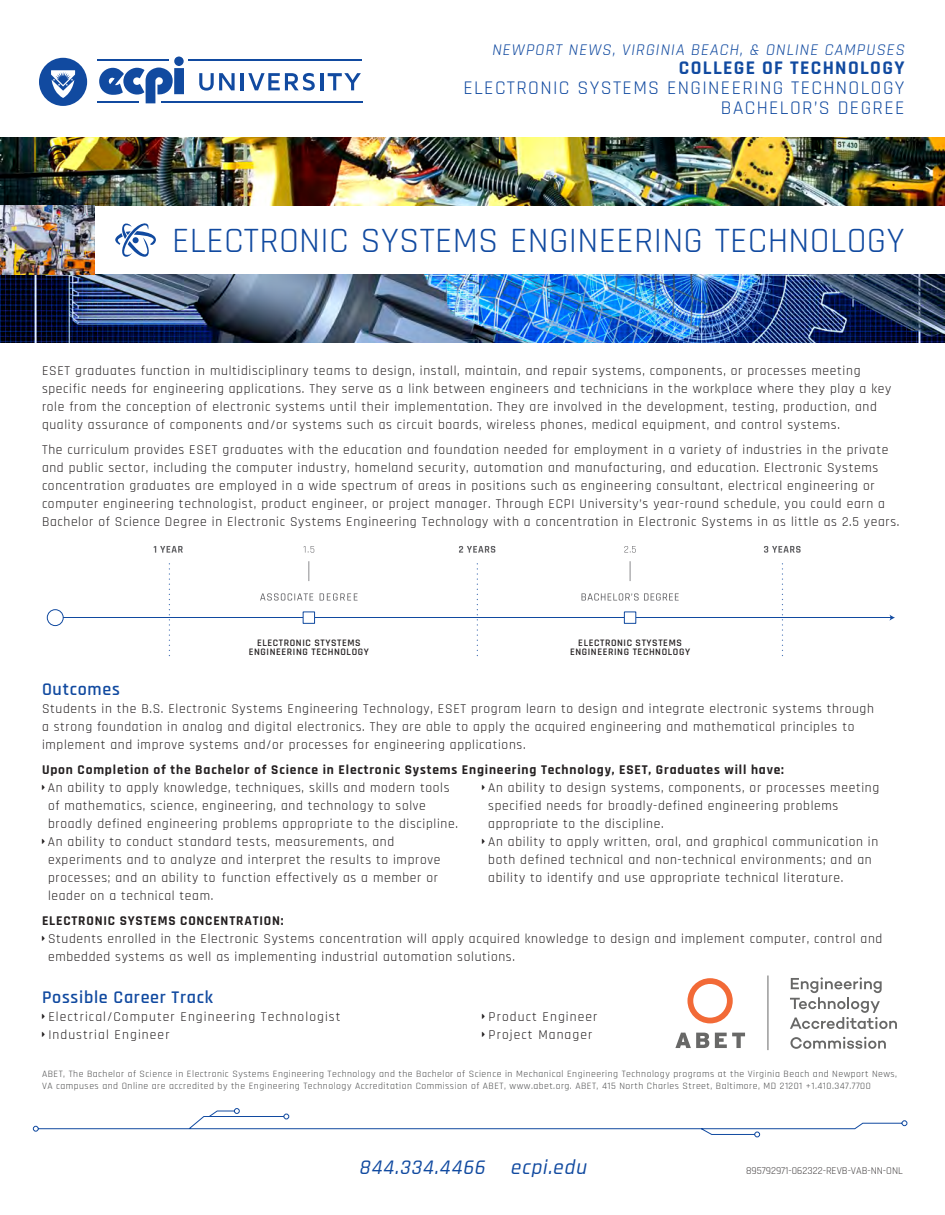
<style>
.page{position:relative;width:945px;height:1215px;background:#fff}
.page>*{position:absolute;margin:0;border:0;box-sizing:border-box;transform-origin:0 0}
.t1{font:36px "Rajdhani";letter-spacing:.01em;color:#114aa0}
.t2{font:italic 500 21px "Rajdhani";color:#114aa0}
.t3{font:19.5px/19.8px "Rajdhani";letter-spacing:.07em;color:#114aa0;text-align:right}
.t4{font:700 19.5px "Rajdhani";letter-spacing:.07em;color:#114aa0}
.t5{font:600 18px "Rajdhani";letter-spacing:.04em;color:#114aa0}
.t6{font:16.5px "Rajdhani";color:#114aa0}
.t7{font:13.5px/18px "Rajdhani";letter-spacing:.05em;color:#231f20}
.t8{font:700 13.5px "Rajdhani";letter-spacing:.06em;color:#231f20}
.t9{font:13.5px "Rajdhani";letter-spacing:.08em;color:#231f20}
.t10{font:10.5px "Rajdhani";color:#231f20}
.t11{font:600 10.05px/9.8px "Rajdhani";letter-spacing:.06em;color:#231f20;text-align:center}
.t12{font:9.75px/12px "Rajdhani";letter-spacing:.05em;color:#4b4c4d}
</style>
<div class="page">
<svg style="left:39px;top:58px;width:48px;height:48px"></svg>
<svg style="left:199px;top:73px;width:36px;height:18px"></svg>
<hr style="left:241px;top:73px;width:3px;height:17px;background:#114aa0">
<svg style="left:248px;top:73px;width:67px;height:18px"></svg>
<hr style="left:320px;top:73px;width:3px;height:17px;background:#114aa0">
<svg style="left:328px;top:73px;width:33px;height:17px"></svg>
<hr style="left:189px;top:59px;width:173px;height:2px;background:#114aa0">
<hr style="left:98px;top:59px;width:71px;height:2px;background:#114aa0">
<hr style="left:161px;top:101px;width:201px;height:2px;background:#114aa0">
<hr style="left:98px;top:101px;width:41px;height:2px;background:#114aa0">
<div style="left:174px;top:57px;width:10px;height:9px;background:#114aa0;border-radius:50%"></div>
<div style="left:174px;top:68px;width:10px;height:26px;background:#114aa0"></div>
<svg style="left:99px;top:68px;width:74px;height:35px"></svg>
<svg style="left:33px;top:1108px;width:875px;height:30px"></svg>
<hr style="left:63px;top:617px;width:828px;height:1px;background:#114aa0">
<svg style="left:890px;top:615px;width:5px;height:6px"></svg>
<svg style="left:582px;top:593px;width:97px;height:8px"></svg>
<svg style="left:459px;top:546px;width:36px;height:7px"></svg>
<svg style="left:477px;top:563px;width:1px;height:93px"></svg>
<svg style="left:154px;top:546px;width:29px;height:7px"></svg>
<svg style="left:764px;top:546px;width:37px;height:7px"></svg>
<svg style="left:169px;top:563px;width:1px;height:93px"></svg>
<svg style="left:782px;top:563px;width:1px;height:93px"></svg>
<div style="left:47px;top:609px;width:17px;height:17px;border:1px solid #114aa0;border-radius:50%"></div>
<div style="left:303px;top:612px;width:12px;height:11px;background:#fff"></div>
<div style="left:303px;top:612px;width:12px;height:12px;border:1px solid #114aa0"></div>
<div style="left:624px;top:612px;width:12px;height:11px;background:#fff"></div>
<div style="left:624px;top:612px;width:12px;height:12px;border:1px solid #114aa0"></div>
<svg style="left:303px;top:546px;width:11px;height:7px"></svg>
<svg style="left:624px;top:546px;width:12px;height:7px"></svg>
<svg style="left:309px;top:561px;width:1px;height:20px"></svg>
<svg style="left:630px;top:561px;width:1px;height:20px"></svg>
<svg style="left:260px;top:593px;width:53px;height:8px"></svg>
<svg style="left:320px;top:593px;width:38px;height:8px"></svg>
<img style="left:0;top:138px;width:945px;height:68px">
<img style="left:0;top:274px;width:945px;height:69px">
<img style="left:0;top:206px;width:94px;height:68px">
<svg style="left:115px;top:223px;width:41px;height:34px"></svg>
<hr style="left:768px;top:976px;width:1px;height:74px;background:#686867">
<svg style="left:675px;top:1033px;width:34px;height:15px"></svg>
<svg style="left:715px;top:1033px;width:30px;height:15px"></svg>
<svg style="left:687px;top:978px;width:46px;height:45px"></svg>
<svg style="left:790px;top:977px;width:107px;height:52px"></svg>
<svg style="left:790px;top:1037px;width:96px;height:12px"></svg>
<p class="t6" style="left:492px;top:40px;width:417px">NEWPORT NEWS, VIRGINIA BEACH, &amp; ONLINE CAMPUSES</p>
<p class="t4" style="left:679px;top:56px;width:227px">COLLEGE OF TECHNOLOGY</p>
<p class="t3" style="left:463px;top:79px;width:443px">ELECTRONIC SYSTEMS ENGINEERING TECHNOLOGY<br>BACHELOR’S DEGREE</p>
<p class="t1" style="left:172px;top:220px;width:734px">ELECTRONIC SYSTEMS ENGINEERING TECHNOLOGY</p>
<p class="t7" style="left:42px;top:363px;width:851px">ESET graduates function in multidisciplinary teams to design, install, maintain, and repair systems, components, or processes meeting specific needs for engineering applications. They serve as a link between engineers and technicians in the workplace where they play a key role from the conception of electronic systems until their implementation. They are involved in the development, testing, production, and quality assurance of components and/or systems such as circuit boards, wireless phones, medical equipment, and control systems.</p>
<p class="t7" style="left:42px;top:441px;width:859px">The curriculum provides ESET graduates with the education and foundation needed for employment in a variety of industries in the private and public sector, including the computer industry, homeland security, automation and manufacturing, and education. Electronic Systems concentration graduates are employed in a wide spectrum of areas in positions such as engineering consultant, electrical engineering or computer engineering technologist, product engineer, or project manager. Through ECPI University’s year-round schedule, you could earn a Bachelor of Science Degree in Electronic Systems Engineering Technology with a concentration in Electronic Systems in as little as 2.5 years.</p>
<p class="t11" style="left:249px;top:638px;width:122px">ELECTRONIC STYSTEMS<br>ENGINEERING TECHNOLOGY</p>
<p class="t11" style="left:570px;top:638px;width:122px">ELECTRONIC STYSTEMS<br>ENGINEERING TECHNOLOGY</p>
<p class="t5" style="left:42px;top:679px;width:79px">Outcomes</p>
<p class="t7" style="left:42px;top:700px;width:833px">Students in the B.S. Electronic Systems Engineering Technology, ESET program learn to design and integrate electronic systems through a strong foundation in analog and digital electronics. They are able to apply the acquired engineering and mathematical principles to implement and improve systems and/or processes for engineering applications.</p>
<p class="t8" style="left:42px;top:761px;width:744px">Upon Completion of the Bachelor of Science in Electronic Systems Engineering Technology, ESET, Graduates will have:</p>
<p class="t7" style="left:48px;top:779px;width:412px">An ability to apply knowledge, techniques, skills and modern tools of mathematics, science, engineering, and technology to solve broadly defined engineering problems appropriate to the discipline.</p>
<p class="t7" style="left:48px;top:833px;width:394px">An ability to conduct standard tests, measurements, and experiments and to analyze and interpret the results to improve processes; and an ability to function effectively as a member or leader on a technical team.</p>
<p class="t7" style="left:488px;top:779px;width:392px">An ability to design systems, components, or processes meeting specified needs for broadly-defined engineering problems appropriate to the discipline.</p>
<p class="t7" style="left:488px;top:833px;width:392px">An ability to apply written, oral, and graphical communication in both defined technical and non-technical environments; and an ability to identify and use appropriate technical literature.</p>
<p class="t8" style="left:42px;top:912px;width:243px">ELECTRONIC SYSTEMS CONCENTRATION:</p>
<p class="t7" style="left:48px;top:930px;width:836px">Students enrolled in the Electronic Systems concentration will apply acquired knowledge to design and implement computer, control and embedded systems as well as implementing industrial automation solutions.</p>
<p class="t5" style="left:42px;top:987px;width:173px">Possible Career Track</p>
<p class="t9" style="left:48px;top:1009px;width:294px">Electrical/Computer Engineering Technologist</p>
<p class="t9" style="left:48px;top:1027px;width:123px">Industrial Engineer</p>
<p class="t9" style="left:489px;top:1009px;width:110px">Product Engineer</p>
<p class="t9" style="left:489px;top:1027px;width:105px">Project Manager</p>
<p class="t12" style="left:42px;top:1069px;width:857px">ABET, The Bachelor of Science in Electronic Systems Engineering Technology and the Bachelor of Science in Mechanical Engineering Technology programs at the Virginia Beach and Newport News,<br>VA campuses and Online are accredited by the Engineering Technology Accreditation Commission of ABET, www.abet.org. ABET, 415 North Charles Street, Baltimore, MD 21201 +1.410.347.7700</p>
<p class="t2" style="left:359px;top:1156px;width:233px">844.334.4466 ecpi.edu</p>
<p class="t10" style="left:746px;top:1165px;width:158px">895792971-062322-REVB-VAB-NN-ONL</p>
</div>
